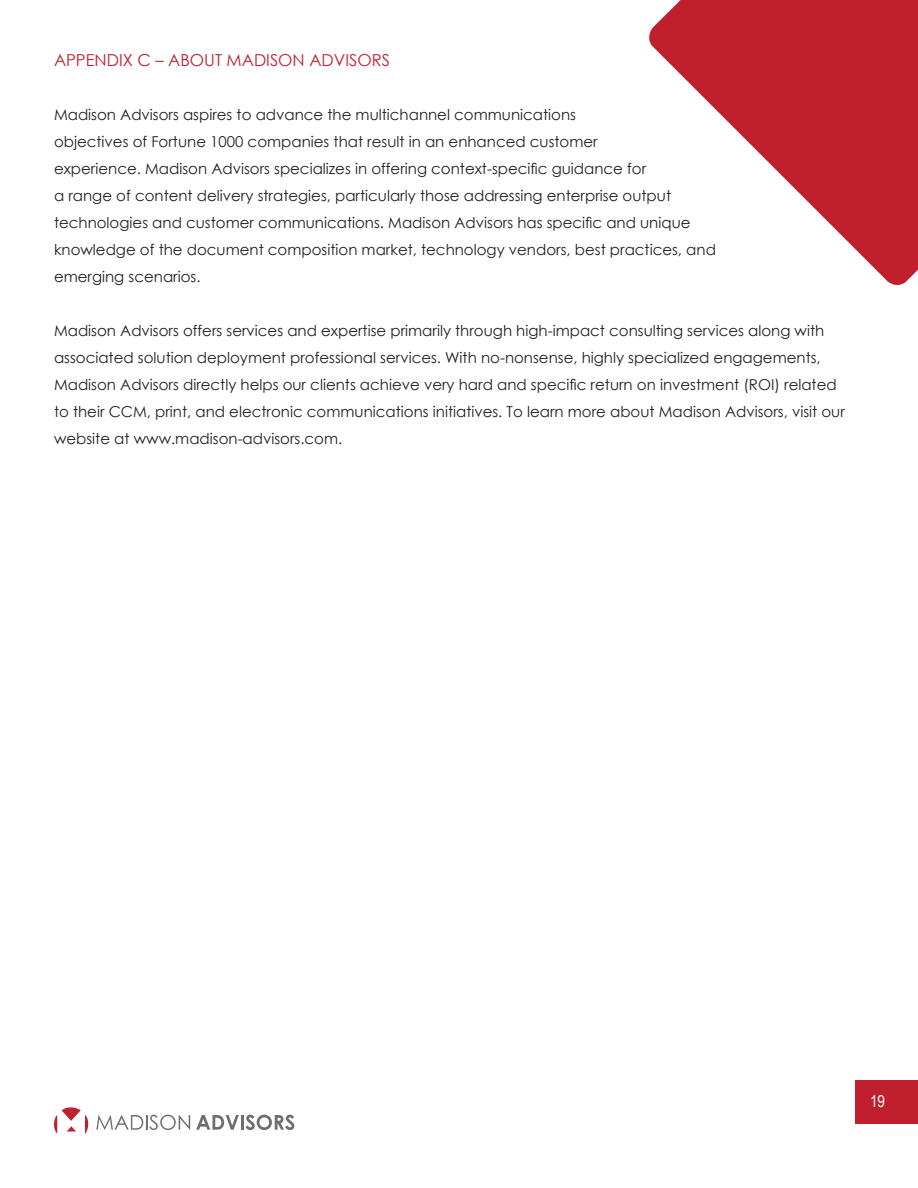
<style>
.page{position:relative;width:918px;height:1188px;background:#fff}
.page>*{position:absolute;margin:0;border:0;box-sizing:border-box;transform-origin:0 0}
.t1{font:16.5px "Century Gothic";color:#c01f2e}
.t2{font:16.5px "Arial Narrow";color:#fff}
.t3{font:15px/27px "Century Gothic";color:#231f20}
</style>
<div class="page">
<div style="left:855px;top:1080px;width:63px;height:44px;background:#c01f2e"></div>
<svg style="left:54px;top:1107px;width:35px;height:27px"></svg>
<svg style="left:96px;top:1115px;width:94px;height:15px"></svg>
<svg style="left:196px;top:1115px;width:43px;height:15px"></svg>
<hr style="left:241px;top:1115px;width:3px;height:15px;background:#6d6e71">
<svg style="left:246px;top:1115px;width:48px;height:15px"></svg>
<svg style="left:649px;top:0;width:269px;height:285px;fill:#c01f2e"></svg>
<p class="t1" style="left:54px;top:49px;width:337px">APPENDIX C – ABOUT MADISON ADVISORS</p>
<p class="t3" style="left:54px;top:101px;width:663px">Madison Advisors aspires to advance the multichannel communications<br>objectives of Fortune 1000 companies that result in an enhanced customer<br>experience. Madison Advisors specializes in offering context-specific guidance for<br>a range of content delivery strategies, particularly those addressing enterprise output technologies and customer communications. Madison Advisors has specific and unique knowledge of the document composition market, technology vendors, best practices, and emerging scenarios.</p>
<p class="t3" style="left:54px;top:317px;width:792px">Madison Advisors offers services and expertise primarily through high-impact consulting services along with associated solution deployment professional services. With no-nonsense, highly specialized engagements, Madison Advisors directly helps our clients achieve very hard and specific return on investment (ROI) related to their CCM, print, and electronic communications initiatives. To learn more about Madison Advisors, visit our website at www.madison-advisors.com.</p>
<p class="t2" style="left:870px;top:1089px;width:17px">19</p>
</div>
